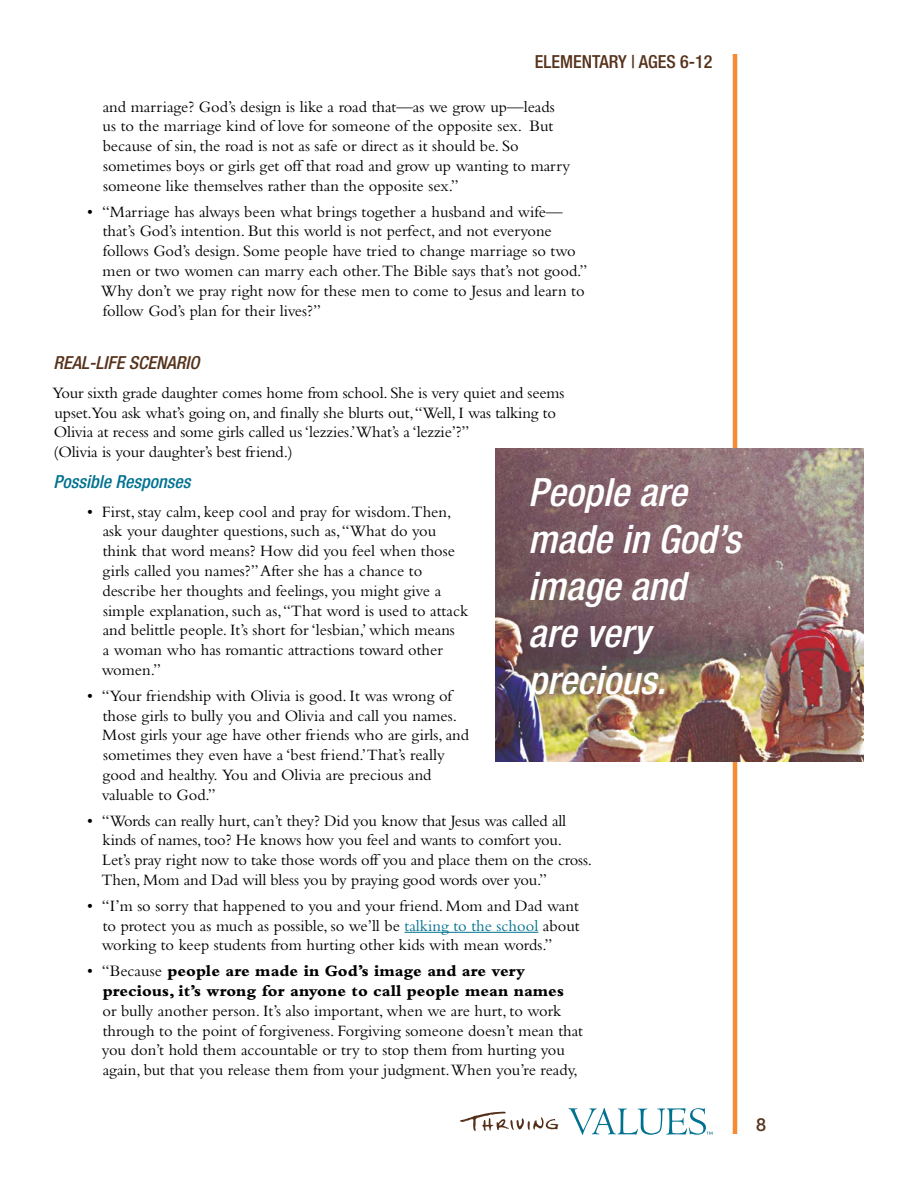
<style>
.page{position:relative;width:918px;height:1188px;background:#fff}
.page>*{position:absolute;margin:0;border:0;box-sizing:border-box;transform-origin:0 0}
.t1{font:italic 500 condensed 39px/46.8px "Helvetica Neue LT Std";color:#fff}
.t2{font:500 condensed 18px "Helvetica Neue LT Std";color:#56321b}
.t3{font:italic 500 condensed 18px "Helvetica Neue LT Std";color:#56321b}
.t4{font:italic 500 condensed 18px "Helvetica Neue LT Std";color:#00728f}
.t5{font:500 18px "Helvetica Neue LT Std";color:#56321b}
.t6{font:16.5px/19.8px "Bembo";color:#000}
.t7{font:800 16.5px/19.8px "Bembo";color:#000}
.s1{color:#00728f}
.s2{font-weight:400}
</style>
<div class="page">
<hr style="left:733px;top:54px;width:4px;height:1080px;background:#f68b33">
<svg style="left:460px;top:1112px;width:99px;height:19px"></svg>
<svg style="left:568px;top:1108px;width:144px;height:27px"></svg>
<hr style="left:405px;top:932px;width:133px;height:1px;background:#00728f">
<img style="left:495px;top:448px;width:369px;height:313px">
<p class="t2" style="left:535px;top:51px;width:179px">ELEMENTARY | AGES 6-12</p>
<p class="t6" style="left:103px;top:96px;width:469px">and marriage? God’s design is like a road that—as we grow up—leads us to the marriage kind of love for someone of the opposite sex. But because of sin, the road is not as safe or direct as it should be. So sometimes boys or girls get off that road and grow up wanting to marry someone like themselves rather than the opposite sex.”</p>
<p class="t6" style="left:101px;top:201px;width:488px;text-indent:-14px">• “Marriage has always been what brings together a husband and wife— that’s God’s intention. But this world is not perfect, and not everyone follows God’s design. Some people have tried to change marriage so two men or two women can marry each other.The Bible says that’s not good.” Why don’t we pray right now for these men to come to Jesus and learn to follow God’s plan for their lives?”</p>
<p class="t3" style="left:53px;top:352px;width:147px">REAL-LIFE SCENARIO</p>
<p class="t6" style="left:52px;top:382px;width:513px">Your sixth grade daughter comes home from school. She is very quiet and seems upset.You ask what’s going on, and finally she blurts out,“Well, I was talking to Olivia at recess and some girls called us ‘lezzies.’What’s a ‘lezzie’?”<br>(Olivia is your daughter’s best friend.)</p>
<p class="t4" style="left:53px;top:471px;width:138px">Possible Responses</p>
<p class="t6" style="left:102px;top:501px;width:368px;text-indent:-15px">• First, stay calm, keep cool and pray for wisdom.Then, ask your daughter questions, such as, “What do you think that word means? How did you feel when those girls called you names?” After she has a chance to describe her thoughts and feelings, you might give a simple explanation, such as, “That word is used to attack and belittle people. It’s short for ‘lesbian,’ which means<br>a woman who has romantic attractions toward other women.”</p>
<p class="t6" style="left:102px;top:685px;width:369px;text-indent:-15px">• “Your friendship with Olivia is good. It was wrong of those girls to bully you and Olivia and call you names.<br>Most girls your age have other friends who are girls, and sometimes they even have a ‘best friend.’That’s really good and healthy. You and Olivia are precious and valuable to God.”</p>
<p class="t6" style="left:101px;top:810px;width:492px;text-indent:-14px">• “Words can really hurt, can’t they? Did you know that Jesus was called all kinds of names, too? He knows how you feel and wants to comfort you.<br>Let’s pray right now to take those words off you and place them on the cross.<br>Then, Mom and Dad will bless you by praying good words over you.”</p>
<p class="t6" style="left:102px;top:896px;width:480px;text-align:justify;text-indent:-15px">• “I’m so sorry that happened to you and your friend. Mom and Dad want to protect you as much as possible, so we’ll be <span class="s1">talking to the school</span> about working to keep students from hurting other kids with mean words.”</p>
<p class="t7" style="left:103px;top:961px;width:463px;text-indent:-16px"><span class="s2">• “Because</span> people are made in God’s image and are very precious, it’s wrong for anyone to call people mean names</p>
<p class="t6" style="left:102px;top:1001px;width:483px">or bully another person. It’s also important, when we are hurt, to work through to the point of forgiveness. Forgiving someone doesn’t mean that you don’t hold them accountable or try to stop them from hurting you again, but that you release them from your judgment.When you’re ready,</p>
<h1 class="t1" style="left:528px;top:470px;width:214px">People are made in God’s image and are very precious.</h1>
<p class="t5" style="left:756px;top:1114px;width:12px">8</p>
</div>
